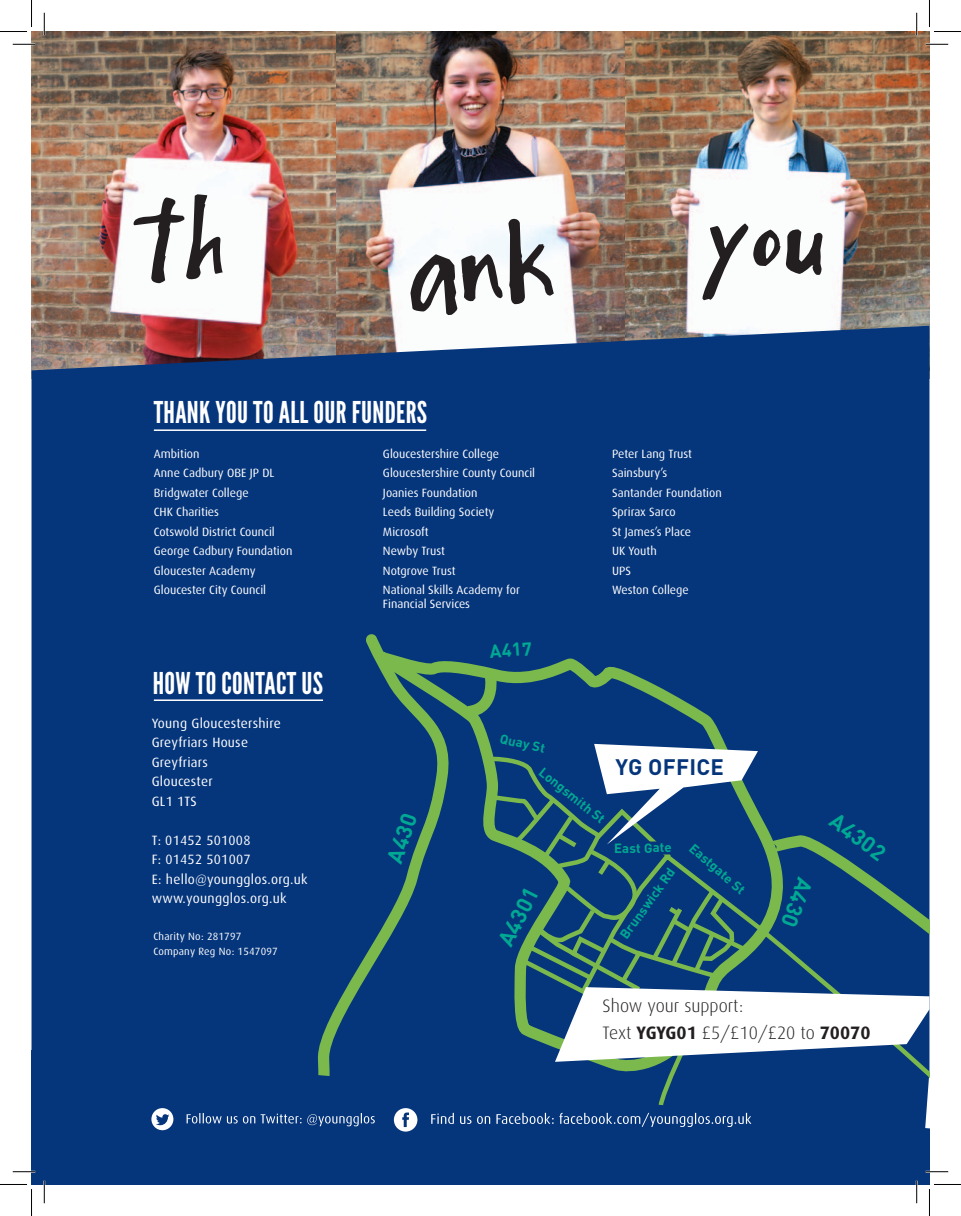
<style>
.page{position:relative;width:961px;height:1216px;background:#fff}
.page>*{position:absolute;margin:0;border:0;box-sizing:border-box;transform-origin:0 0}
.t1{font:30px "League Gothic";letter-spacing:.01em;color:#fff}
.t2{font:700 22.2px "DIN";color:#00a993}
.t3{font:700 22.2px "DIN";letter-spacing:.01em;color:#05357b}
.t4{font:700 18.45px "DIN";color:#00a993}
.t5{font:300 18px/27px "Dax";color:#231f20}
.t6{font:13.5px/19.5px "Dax";letter-spacing:.02em;color:#fff}
.t7{font:700 13.2px "DIN";color:#00a993}
.t8{font:12px/19.5px "Dax";color:#fff}
.t9{font:10.5px/15px "Dax";letter-spacing:.02em;color:#fff}
.s1{font-weight:700}
</style>
<div class="page">
<img style="left:335px;top:32px;width:290px;height:294px">
<img style="left:32px;top:32px;width:303px;height:294px">
<img style="left:625px;top:32px;width:304px;height:294px">
<div style="left:31px;top:326px;width:898px;height:858px;background:#05357b"></div>
<svg style="left:449px;top:645px;width:355px;height:98px;background:#104276"></svg>
<svg style="left:456px;top:662px;width:45px;height:61px;background:#3b7165"></svg>
<svg style="left:314px;top:628px;width:135px;height:420px;background:#114375"></svg>
<hr style="left:154px;top:699px;width:169px;height:2px;background:#fff">
<hr style="left:154px;top:429px;width:272px;height:2px;background:#fff">
<div style="left:32px;top:1048px;width:897px;height:136px;background:#05357b"></div>
<svg style="left:151px;top:1107px;width:22px;height:23px"></svg>
<svg style="left:186px;top:1112px;width:189px;height:14px;background:#305791"></svg>
<svg style="left:431px;top:743px;width:498px;height:383px;background:#36608a"></svg>
<svg style="left:394px;top:1107px;width:23px;height:24px"></svg>
<hr style="left:13px;top:43px;width:22px;height:2px;background:#fff">
<hr style="left:925px;top:43px;width:22px;height:2px;background:#fff">
<hr style="left:13px;top:1170px;width:22px;height:2px;background:#fff">
<hr style="left:925px;top:1170px;width:22px;height:2px;background:#fff">
<hr style="left:43px;top:13px;width:2px;height:22px;background:#fff">
<hr style="left:43px;top:1180px;width:2px;height:23px;background:#fff">
<hr style="left:915px;top:13px;width:2px;height:22px;background:#fff">
<hr style="left:915px;top:1180px;width:2px;height:23px;background:#fff">
<svg style="left:13px;top:44px;width:22px;height:1px"></svg>
<svg style="left:925px;top:44px;width:22px;height:1px"></svg>
<svg style="left:13px;top:1171px;width:22px;height:1px"></svg>
<svg style="left:925px;top:1171px;width:22px;height:1px"></svg>
<svg style="left:44px;top:13px;width:1px;height:22px"></svg>
<svg style="left:44px;top:1180px;width:1px;height:23px"></svg>
<svg style="left:916px;top:13px;width:1px;height:22px"></svg>
<svg style="left:916px;top:1180px;width:1px;height:23px"></svg>
<svg style="left:0;top:0;width:32px;height:32px"></svg>
<svg style="left:0;top:1184px;width:32px;height:31px"></svg>
<svg style="left:928px;top:0;width:32px;height:32px"></svg>
<svg style="left:928px;top:1184px;width:32px;height:31px"></svg>
<svg style="left:128px;top:194px;width:102px;height:91px"></svg>
<svg style="left:408px;top:216px;width:146px;height:101px"></svg>
<svg style="left:702px;top:221px;width:121px;height:81px"></svg>
<h1 class="t1" style="left:154px;top:395px;width:263px">THANK YOU TO ALL OUR FUNDERS</h1>
<p class="t8" style="left:154px;top:444px;width:140px">Ambition<br>Anne Cadbury OBE JP DL<br>Bridgwater College<br>CHK Charities<br>Cotswold District Council<br>George Cadbury Foundation<br>Gloucester Academy<br>Gloucester City Council</p>
<p class="t8" style="left:383px;top:444px;width:154px">Gloucestershire College<br>Gloucestershire County Council<br>Joanies Foundation<br>Leeds Building Society<br>Microsoft<br>N ewby Trust<br>N otgrove Trust<br>National Skills Academy for</p>
<p class="t8" style="left:383px;top:594px;width:89px">Financial Services</p>
<h3 class="t4" style="left:488px;top:639px;width:44px;rotate:-4deg">A417</h3>
<p class="t8" style="left:612px;top:444px;width:111px">Peter Lang Trust<br>Sainsbury’s<br>Santander Foundation<br>Sprirax Sarco<br>St James’s Place<br>UK Youth<br>UP S<br>Weston College</p>
<h1 class="t1" style="left:153px;top:666px;width:160px">HOW TO CONTACT US</h1>
<p class="t6" style="left:152px;top:713px;width:131px">Young Gloucestershire<br>Greyfriars House<br>Greyfriars<br>Gloucester<br>GL1 1TS</p>
<p class="t6" style="left:152px;top:830px;width:157px">T: 01452 501008<br>F: 01452 501007<br>E: hello@youngglos.org.uk www.youngglos.org.uk</p>
<p class="t9" style="left:153px;top:928px;width:126px">Charity No: 281797<br>Company Reg No: 1547097</p>
<h2 class="t2" style="left:380px;top:857px;width:52px;rotate:-71deg">A430</h2>
<p class="t7" style="left:502px;top:729px;width:47px;rotate:13deg">Quay St</p>
<p class="t7" style="left:546px;top:763px;width:82px;rotate:39deg">Longsmith St</p>
<h2 class="t2" style="left:491px;top:938px;width:65px;rotate:-63deg">A4301</h2>
<h2 class="t3" style="left:615px;top:752px;width:110px">YG OFFICE</h2>
<p class="t7" style="left:614px;top:839px;width:59px">East Gate</p>
<p class="t7" style="left:616px;top:932px;width:86px;rotate:-55deg">Brunswick Rd</p>
<p class="t7" style="left:696px;top:839px;width:71px;rotate:41deg">Eastgate St</p>
<h2 class="t2" style="left:819px;top:883px;width:52px;rotate:110deg">A430</h2>
<h2 class="t2" style="left:840px;top:806px;width:65px;rotate:36deg">A4302</h2>
<h3 class="t5" style="left:602px;top:992px;width:269px">Show your support:<br>Text <span class="s1">YGYG01</span> £5/£10/£20 to <span class="s1">70070</span></h3>
</div>
